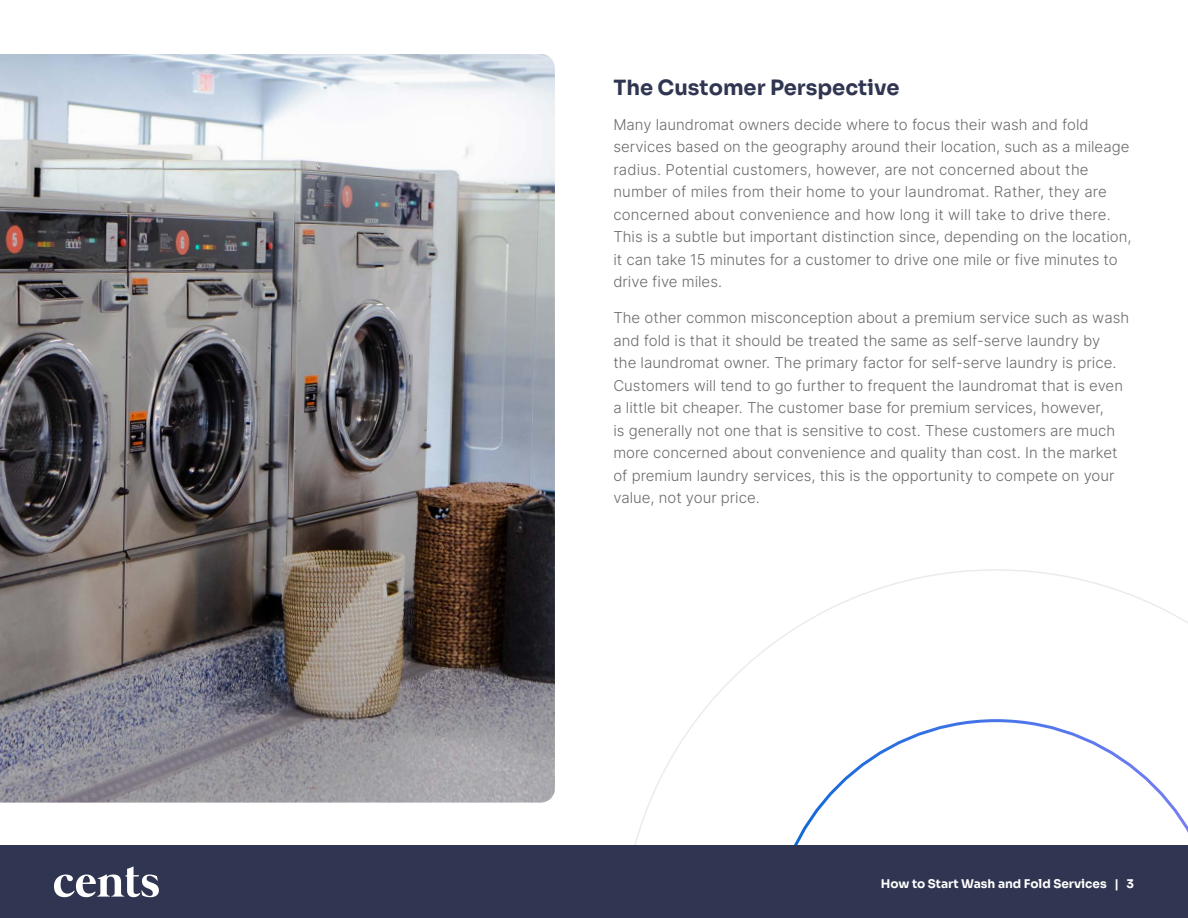
<style>
.page{position:relative;width:1188px;height:918px;background:#fff}
.page>*{position:absolute;margin:0;border:0;box-sizing:border-box;transform-origin:0 0}
.t1{font:700 21px "Sora";color:#303651}
.t2{font:300 15px/22.5px "Inter";color:#6b6b6b}
.t3{font:700 12px "Sora";color:#fff}
</style>
<div class="page">
<img style="left:0;top:54px;width:555px;height:749px">
<svg style="left:621px;top:569px;width:567px;height:277px"></svg>
<div style="left:0;top:846px;width:1188px;height:72px;background:#303651"></div>
<svg style="left:54px;top:866px;width:105px;height:31px"></svg>
<h1 class="t1" style="left:613px;top:71px;width:288px">The Customer Perspective</h1>
<p class="t2" style="left:613px;top:113px;width:520px">Many laundromat owners decide where to focus their wash and fold services based on the geography around their location, such as a mileage radius. Potential customers, however, are not concerned about the number of miles from their home to your laundromat. Rather, they are concerned about convenience and how long it will take to drive there.<br>This is a subtle but important distinction since, depending on the location, it can take 15 minutes for a customer to drive one mile or five minutes to drive five miles.</p>
<p class="t2" style="left:613px;top:306px;width:517px">The other common misconception about a premium service such as wash and fold is that it should be treated the same as self-serve laundry by<br>the laundromat owner. The primary factor for self-serve laundry is price.<br>Customers will tend to go further to frequent the laundromat that is even a little bit cheaper. The customer base for premium services, however,<br>is generally not one that is sensitive to cost. These customers are much more concerned about convenience and quality than cost. In the market of premium laundry services, this is the opportunity to compete on your value, not your price.</p>
<p class="t3" style="left:881px;top:873px;width:255px">How to Start Wash and Fold Services | 3</p>
</div>
